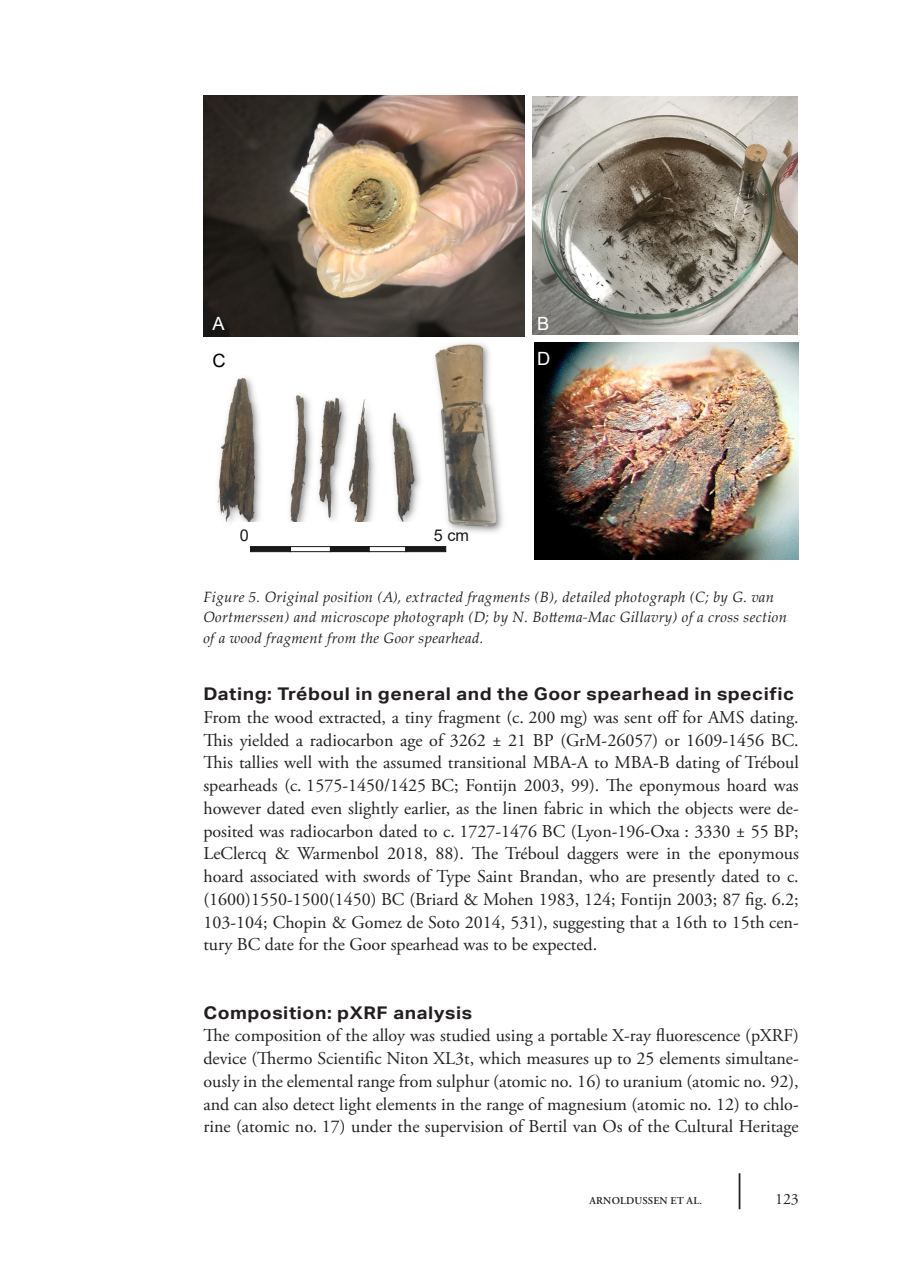
<style>
.page{position:relative;width:903px;height:1275px;background:#fff}
.page>*{position:absolute;margin:0;border:0;box-sizing:border-box;transform-origin:0 0}
.t1{font:18.2px "Arial";color:#fff}
.t2{font:18.2px "Arial";color:#000}
.Basic_zonder_insprin{font:18.03px/22.8px "Adobe Garamond Pro";color:#231f20;text-align:justify}
.Kop2{font:700 17.5px "Aktiv Grotesk";letter-spacing:.03em;color:#231f20;scale:1.1 1}
.t3{font:16.28px "Arial";color:#1a171b}
.t4{font:15.75px "Adobe Garamond Pro";color:#231f20}
.Bijschrift{font:italic 14.88px/20.1px "Palatino Linotype";letter-spacing:.02em;color:#231f20}
.t5{font:600 10.5px "Adobe Garamond Pro";color:#231f20}
</style>
<div class="page">
<hr style="left:739px;top:1173px;width:1px;height:36px;background:#231f20">
<img style="left:534px;top:342px;width:265px;height:217px">
<img style="left:213px;top:336px;width:312px;height:217px">
<img style="left:203px;top:95px;width:322px;height:241px">
<img style="left:533px;top:96px;width:265px;height:239px">
<div style="left:232px;top:522px;width:213px;height:37px;background:#fff"></div>
<div style="left:250px;top:546px;width:41px;height:6px;background:#1a171b;border:1px solid #1a171b"></div>
<div style="left:290px;top:546px;width:41px;height:6px;border:1px solid #1a171b"></div>
<div style="left:330px;top:547px;width:39px;height:5px;background:#1a171b"></div>
<div style="left:330px;top:546px;width:39px;height:6px;border:1px solid #1a171b"></div>
<svg style="left:369px;top:546px;width:37px;height:6px"></svg>
<div style="left:406px;top:546px;width:40px;height:6px;background:#1a171b;border:1px solid #1a171b"></div>
<p class="t1" style="left:212px;top:312px;width:14px">A</p>
<p class="t1" style="left:537px;top:312px;width:14px">B</p>
<p class="t2" style="left:212px;top:348px;width:15px">C</p>
<p class="t1" style="left:537px;top:346px;width:15px">D</p>
<p class="t3" style="left:240px;top:524px;width:11px">0</p>
<p class="t3" style="left:434px;top:524px;width:37px">5 cm</p>
<p class="Bijschrift" style="left:203px;top:586px;width:585px">Figure 5. Original position (A), extracted fragments (B), detailed photograph (C; by G. van<br>Oortmerssen) and microscope photograph (D; by N. Bottema-Mac Gillavry) of a cross section of a wood fragment from the Goor spearhead.</p>
<p class="Kop2" style="left:203px;top:684px;width:538px">Dating: Tréboul in general and the Goor spearhead in specific</p>
<p class="Basic_zonder_insprin" style="left:203px;top:706px;width:597px">From the wood extracted, a tiny fragment (c. 200 mg) was sent off for AMS dating.<br>This yielded a radiocarbon age of 3262 ± 21 BP (GrM-26057) or 1609-1456 BC.<br>This tallies well with the assumed transitional MBA-A to MBA-B dating of Tréboul spearheads (c. 1575‑1450/1425 BC; Fontijn 2003, 99). The eponymous hoard was however dated even slightly earlier, as the linen fabric in which the objects were de&shy;posited was radiocarbon dated to c. 1727‑1476 BC (Lyon-196-Oxa : 3330 ± 55 BP; LeClercq &amp; Warmenbol 2018, 88). The Tréboul daggers were in the eponymous hoard associated with swords of Type Saint Brandan, who are presently dated to c. (1600)1550‑1500(1450) BC (Briard &amp; Mohen 1983, 124; Fontijn 2003; 87 fig. 6.2; 103‑104; Chopin &amp; Gomez de Soto 2014, 531), suggesting that a 16th to 15th cen&shy;tury BC date for the Goor spearhead was to be expected.</p>
<p class="Kop2" style="left:203px;top:1002px;width:246px">Composition: pXRF analysis</p>
<p class="Basic_zonder_insprin" style="left:203px;top:1025px;width:597px">The composition of the alloy was studied using a portable X-ray fluorescence (pXRF) device (Thermo Scientific Niton XL3t, which measures up to 25 elements simultane&shy;ously in the elemental range from sulphur (atomic no. 16) to uranium (atomic no. 92), and can also detect light elements in the range of magnesium (atomic no. 12) to chlo&shy;rine (atomic no. 17) under the supervision of Bertil van Os of the Cultural Heritage</p>
<p class="t5" style="left:589px;top:1195px;width:39px">ARNOLDUSSEN</p>
<p class="t5" style="left:670px;top:1195px;width:33px">ET AL.</p>
<p class="t4" style="left:775px;top:1189px;width:25px">123</p>
</div>
